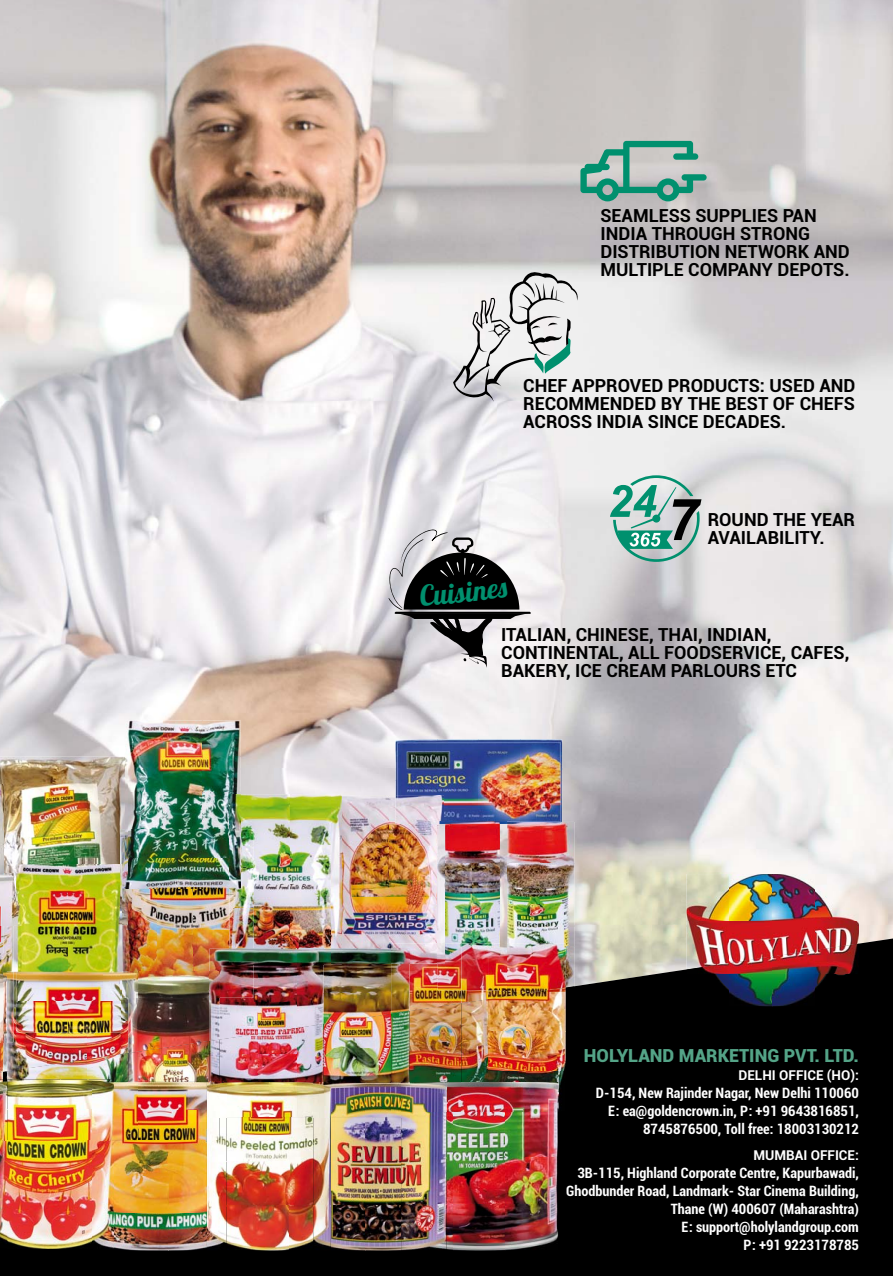
<style>
.page{position:relative;width:893px;height:1276px;background:#fff}
.page>*{position:absolute;margin:0;border:0;box-sizing:border-box;transform-origin:0 0}
.t1{font:28.05px "Lobster 1.4";color:#00906e}
.t2{font:700 18px/18px "Roboto";color:#000}
.t3{font:900 18px "Roboto";color:#54a487}
.t4{font:700 condensed 14.25px/18px "Roboto";color:#fff;text-align:right}
.t5{font:700 13.5px "Roboto";color:#fff}
</style>
<div class="page">
<img style="left:0;top:0;width:807px;height:768px">
<img style="left:14px;top:925px;width:2px;height:11px">
<img style="left:241px;top:768px;width:154px;height:27px">
<img style="left:562px;top:768px;width:246px;height:158px">
<img style="left:574px;top:926px;width:78px;height:10px">
<img style="left:652px;top:926px;width:35px;height:10px">
<div style="left:0;top:936px;width:893px;height:340px;background:#000"></div>
<img style="left:687px;top:874px;width:172px;height:47px">
<img style="left:687px;top:921px;width:43px;height:41px">
<img style="left:730px;top:921px;width:43px;height:35px">
<img style="left:773px;top:921px;width:43px;height:28px">
<img style="left:816px;top:921px;width:43px;height:22px">
<img style="left:687px;top:962px;width:43px;height:44px">
<img style="left:730px;top:956px;width:43px;height:50px">
<img style="left:773px;top:949px;width:43px;height:57px">
<img style="left:816px;top:943px;width:43px;height:63px">
<svg style="left:580px;top:141px;width:127px;height:60px"></svg>
<svg style="left:610px;top:475px;width:91px;height:87px"></svg>
<svg style="left:453px;top:267px;width:127px;height:134px"></svg>
<img style="left:121px;top:889px;width:109px;height:82px">
<img style="left:0;top:756px;width:125px;height:169px">
<img style="left:120px;top:829px;width:8px;height:96px">
<img style="left:16px;top:864px;width:105px;height:168px">
<img style="left:0;top:785px;width:3px;height:140px">
<img style="left:0;top:925px;width:14px;height:46px">
<img style="left:3px;top:873px;width:11px;height:52px">
<img style="left:121px;top:997px;width:7px;height:24px">
<img style="left:7px;top:1021px;width:40px;height:38px">
<img style="left:47px;top:1032px;width:41px;height:27px">
<img style="left:88px;top:1021px;width:40px;height:32px">
<img style="left:7px;top:1059px;width:81px;height:20px">
<img style="left:88px;top:1053px;width:40px;height:29px">
<img style="left:121px;top:971px;width:89px;height:26px">
<svg style="left:120px;top:971px;width:1px;height:26px"></svg>
<img style="left:7px;top:971px;width:7px;height:71px">
<img style="left:137px;top:997px;width:73px;height:44px">
<img style="left:137px;top:1041px;width:73px;height:99px">
<img style="left:128px;top:971px;width:9px;height:80px">
<img style="left:128px;top:1051px;width:9px;height:31px">
<img style="left:0;top:971px;width:7px;height:100px">
<svg style="left:0;top:1071px;width:7px;height:8px"></svg>
<img style="left:113px;top:1140px;width:94px;height:73px">
<img style="left:92px;top:1213px;width:115px;height:37px">
<img style="left:93px;top:1082px;width:44px;height:58px">
<img style="left:0;top:1140px;width:113px;height:108px">
<img style="left:7px;top:1079px;width:106px;height:30px">
<img style="left:7px;top:1109px;width:86px;height:31px">
<img style="left:0;top:1079px;width:3px;height:61px">
<img style="left:3px;top:1079px;width:4px;height:61px">
<img style="left:395px;top:739px;width:167px;height:41px">
<img style="left:395px;top:780px;width:42px;height:15px">
<img style="left:437px;top:780px;width:125px;height:42px">
<img style="left:341px;top:795px;width:97px;height:153px">
<img style="left:395px;top:795px;width:49px;height:29px">
<img style="left:241px;top:794px;width:100px;height:51px">
<img style="left:254px;top:845px;width:78px;height:103px">
<img style="left:241px;top:829px;width:13px;height:40px">
<img style="left:230px;top:869px;width:24px;height:79px">
<img style="left:332px;top:795px;width:9px;height:153px">
<img style="left:507px;top:822px;width:67px;height:124px">
<img style="left:566px;top:946px;width:8px;height:40px">
<svg style="left:566px;top:986px;width:8px;height:6px"></svg>
<img style="left:507px;top:822px;width:55px;height:2px">
<img style="left:444px;top:822px;width:57px;height:121px">
<img style="left:438px;top:824px;width:6px;height:119px">
<svg style="left:438px;top:822px;width:6px;height:2px"></svg>
<img style="left:501px;top:824px;width:6px;height:119px">
<svg style="left:501px;top:822px;width:6px;height:2px"></svg>
<img style="left:125px;top:720px;width:116px;height:109px">
<img style="left:128px;top:829px;width:102px;height:60px">
<img style="left:125px;top:756px;width:3px;height:133px">
<img style="left:230px;top:794px;width:11px;height:95px">
<img style="left:488px;top:990px;width:13px;height:2px">
<img style="left:488px;top:992px;width:78px;height:79px">
<img style="left:488px;top:1071px;width:39px;height:11px">
<img style="left:527px;top:1071px;width:39px;height:40px">
<img style="left:501px;top:943px;width:65px;height:49px">
<img style="left:537px;top:987px;width:29px;height:5px">
<img style="left:444px;top:943px;width:63px;height:47px">
<img style="left:409px;top:963px;width:52px;height:40px">
<img style="left:409px;top:1003px;width:52px;height:79px">
<img style="left:391px;top:943px;width:53px;height:20px">
<img style="left:461px;top:943px;width:27px;height:56px">
<img style="left:461px;top:999px;width:27px;height:83px">
<img style="left:324px;top:964px;width:67px;height:29px">
<img style="left:324px;top:993px;width:33px;height:25px">
<img style="left:357px;top:993px;width:34px;height:20px">
<img style="left:324px;top:1018px;width:33px;height:64px">
<img style="left:357px;top:1013px;width:34px;height:69px">
<img style="left:254px;top:948px;width:137px;height:16px">
<img style="left:391px;top:948px;width:18px;height:63px">
<img style="left:391px;top:1011px;width:18px;height:71px">
<img style="left:220px;top:964px;width:77px;height:38px">
<img style="left:220px;top:1002px;width:38px;height:31px">
<img style="left:258px;top:1002px;width:39px;height:26px">
<img style="left:220px;top:1033px;width:38px;height:49px">
<img style="left:258px;top:1028px;width:39px;height:54px">
<img style="left:210px;top:948px;width:44px;height:49px">
<img style="left:210px;top:971px;width:10px;height:68px">
<img style="left:210px;top:1039px;width:10px;height:43px">
<img style="left:297px;top:948px;width:27px;height:76px">
<img style="left:297px;top:1024px;width:27px;height:58px">
<img style="left:401px;top:1111px;width:157px;height:139px">
<img style="left:464px;top:1082px;width:94px;height:29px">
<img style="left:446px;top:1082px;width:18px;height:29px">
<img style="left:331px;top:1082px;width:70px;height:124px">
<img style="left:331px;top:1206px;width:70px;height:44px">
<img style="left:391px;top:1082px;width:55px;height:29px">
<img style="left:401px;top:1204px;width:45px;height:46px">
<svg style="left:401px;top:1111px;width:8px;height:6px"></svg>
<img style="left:226px;top:1117px;width:105px;height:89px">
<img style="left:226px;top:1206px;width:105px;height:44px">
<img style="left:207px;top:1117px;width:19px;height:133px">
<img style="left:207px;top:1082px;width:13px;height:58px">
<img style="left:210px;top:1082px;width:121px;height:35px">
<img style="left:313px;top:1082px;width:11px;height:35px">
<svg style="left:388px;top:529px;width:143px;height:139px"></svg>
<p class="t2" style="left:600px;top:207px;width:251px">SEAMLESS SUPPLIES PAN<br>INDIA THROUGH STRONG<br>DISTRIBUTION NETWORK AND<br>MULTIPLE COMPANY DEPOTS.</p>
<p class="t2" style="left:523px;top:377px;width:334px;text-align:justify">CHEF APPROVED PRODUCTS: USED AND RECOMMENDED BY THE BEST OF CHEFS ACROSS INDIA SINCE DECADES.</p>
<h1 class="t1" style="left:419px;top:586px;width:89px;rotate:-6deg">Cuisines</h1>
<p class="t2" style="left:708px;top:511px;width:149px">ROUND THE YEAR<br>AVAILABILITY.</p>
<p class="t2" style="left:501px;top:626px;width:350px">ITALIAN, CHINESE, THAI, INDIAN,<br>CONTINENTAL, ALL FOODSERVICE, CAFES,<br>BAKERY, ICE CREAM PARLOURS ETC</p>
<p class="t3" style="left:584px;top:1045px;width:277px">HOLYLAND MARKETING PVT. LTD.</p>
<p class="t5" style="left:738px;top:1067px;width:122px">DELHI OFFICE (HO):</p>
<p class="t4" style="left:596px;top:1084px;width:265px">D-154, New Rajinder Nagar, New Delhi 110060<br>E: ea@goldencrown.in, P: +91 9643816851,<br>8745876500, Toll free: 18003130212</p>
<p class="t5" style="left:753px;top:1148px;width:107px">MUMBAI OFFICE:</p>
<p class="t4" style="left:566px;top:1164px;width:294px">3B-115, Highland Corporate Centre, Kapurbawadi, Ghodbunder Road, Landmark- Star Cinema Building, Thane (W) 400607 (Maharashtra)<br>E: support@holylandgroup.com<br>P: +91 9223178785</p>
</div>
